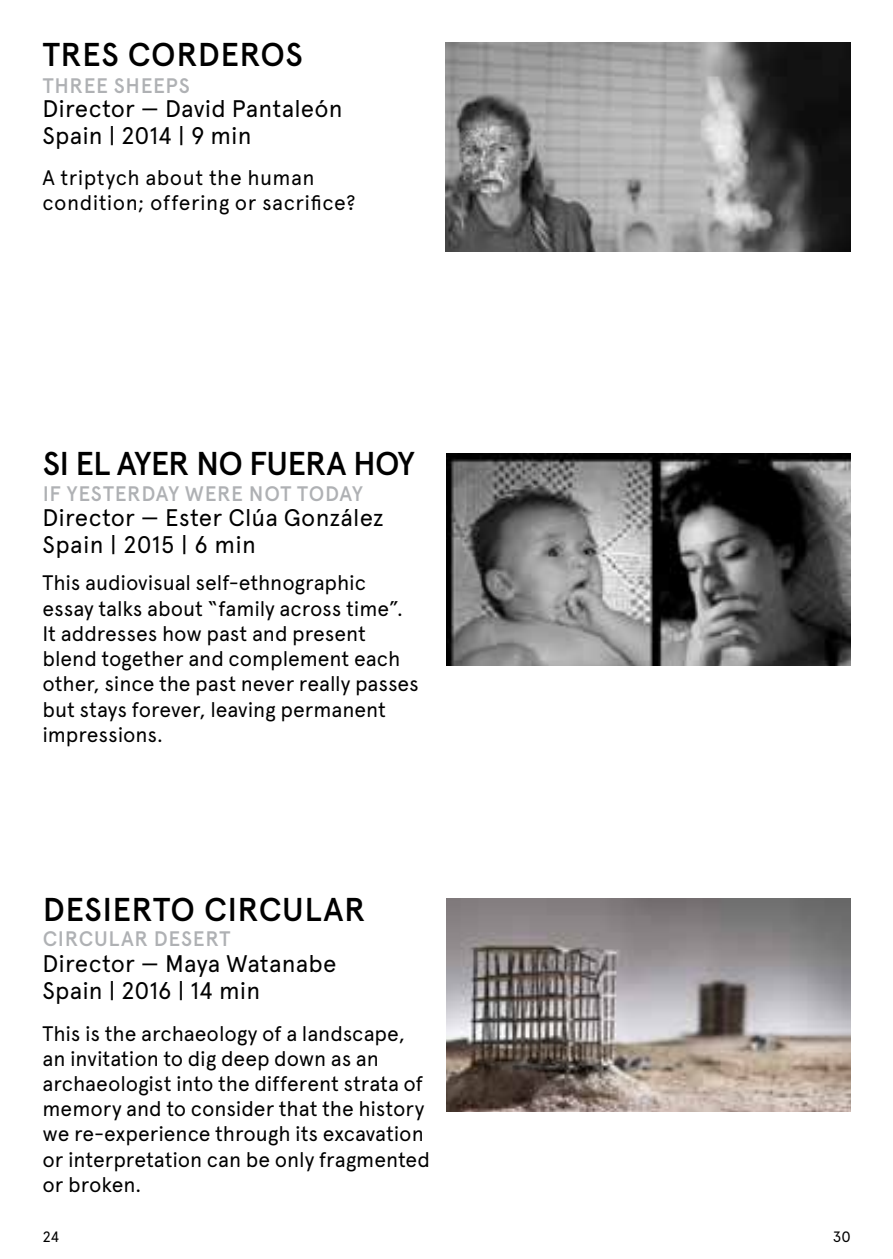
<style>
.page{position:relative;width:893px;height:1259px;background:#fff}
.page>*{position:absolute;margin:0;border:0;box-sizing:border-box;transform-origin:0 0}
.t1{font:500 33px "Apercu";letter-spacing:.015em;color:#000}
.t2{font:24px/27px "Apercu";letter-spacing:.005em;color:#000}
.t3{font:21px/25.2px "Apercu";letter-spacing:-.005em;color:#000}
.t4{font:21px/25.2px "Apercu";letter-spacing:.02em;color:#000}
.t5{font:500 21px "Apercu";letter-spacing:.03em;color:#afb1b4}
.t6{font:15px "Apercu";color:#000}
</style>
<div class="page">
<img style="left:447px;top:453px;width:404px;height:212px">
<img style="left:447px;top:898px;width:404px;height:213px">
<img style="left:446px;top:43px;width:404px;height:209px">
<h1 class="t1" style="left:43px;top:35px;width:109px">TRES CORDERO</h1>
<h1 class="t1" style="left:286px;top:35px;width:19px">S</h1>
<p class="t2" style="left:43px;top:95px;width:302px">Director — David Pantaleón<br>Spain | 2014 | 9 min</p>
<p class="t4" style="left:43px;top:165px;width:314px">A triptych about the human condition; offering or sacrifice?</p>
<p class="t5" style="left:43px;top:73px;width:135px">THREE SHEEPS</p>
<h1 class="t1" style="left:43px;top:444px;width:227px">SI EL AYER NO FUERA</h1>
<h1 class="t1" style="left:353px;top:444px;width:63px">HOY</h1>
<p class="t2" style="left:43px;top:504px;width:343px">Director — Ester Clúa González<br>Spain | 2015 | 6 min</p>
<p class="t3" style="left:43px;top:570px;width:378px">This audiovisual self-ethnographic essay talks about “family across time”.<br>It addresses how past and present blend together and complement each other, since the past never really passes but stays forever, leaving permanent impressions.</p>
<p class="t5" style="left:43px;top:481px;width:75px">IF YESTERDA</p>
<p class="t5" style="left:168px;top:481px;width:32px">Y WERE</p>
<p class="t5" style="left:249px;top:481px;width:15px">NOT</p>
<p class="t5" style="left:297px;top:481px;width:15px">TODA</p>
<p class="t5" style="left:352px;top:481px;width:12px">Y</p>
<h1 class="t1" style="left:43px;top:890px;width:91px">DESIERTO</h1>
<h1 class="t1" style="left:204px;top:890px;width:56px">CIRCULAR</h1>
<p class="t2" style="left:43px;top:950px;width:296px">Director — Maya Watanabe<br>Spain | 2016 | 14 min</p>
<p class="t5" style="left:43px;top:926px;width:189px">CI RCULAR DESERT</p>
<p class="t3" style="left:43px;top:1020px;width:389px">This is the archaeology of a landscape, an invitation to dig deep down as an archaeologist into the different strata of memory and to consider that the history we re-experience through its excavation or interpretation can be only fragmented or broken.</p>
<p class="t6" style="left:43px;top:1227px;width:18px">24</p>
<p class="t6" style="left:833px;top:1227px;width:19px">30</p>
</div>
